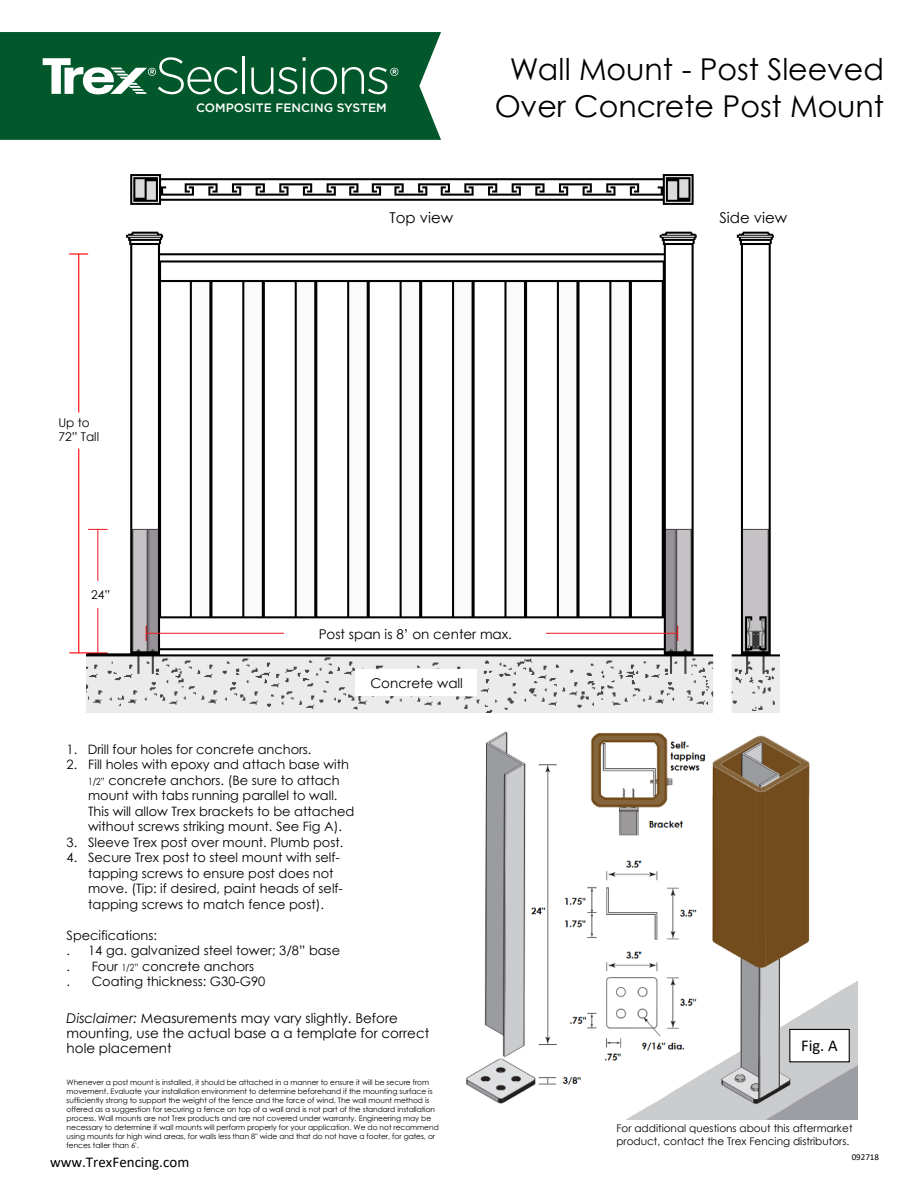
<style>
.page{position:relative;width:918px;height:1188px;background:#fff}
.page>*{position:absolute;margin:0;border:0;box-sizing:border-box;transform-origin:0 0}
.t1{font:30px "Century Gothic";color:#000}
.t2{font:16.5px "Calibri";color:#000}
.t3{font:15px "Calibri";color:#000}
.t4{font:15px "Century Gothic";color:#000}
.t5{font:13.5px/15px "Century Gothic";color:#000}
.t6{font:12.9px/15.5px "Century Gothic";color:#000}
.t7{font:500 12.15px "Gotham";color:#fff}
.t8{font:12px/14.4px "Century Gothic";color:#000}
.t9{font:10.5px/12.6px "Century Gothic";color:#000}
.t10{font:9px "Calibri";color:#000}
.t11{font:7.5px/9px "Century Gothic";letter-spacing:-.005em;color:#000}
.s1{font-size:9.9px}
.s2{font-style:italic}
</style>
<div class="page">
<img style="left:86px;top:174px;width:693px;height:539px">
<div style="left:706px;top:203px;width:95px;height:28px;background:#fff"></div>
<div style="left:78px;top:581px;width:45px;height:27px;background:#fff"></div>
<div style="left:356px;top:669px;width:121px;height:27px;background:#fff"></div>
<div style="left:285px;top:620px;width:261px;height:27px;background:#fff"></div>
<div style="left:0;top:32px;width:441px;height:108px;background:#02582b"></div>
<svg style="left:43px;top:57px;width:195px;height:37px"></svg>
<hr style="left:242px;top:56px;width:3px;height:38px;background:#fff">
<svg style="left:251px;top:67px;width:46px;height:27px"></svg>
<hr style="left:303px;top:68px;width:2px;height:26px;background:#fff">
<svg style="left:303px;top:57px;width:3px;height:4px"></svg>
<svg style="left:311px;top:67px;width:87px;height:27px;background:#3b7e5b"></svg>
<img style="left:466px;top:731px;width:392px;height:388px">
<div style="left:789px;top:1029px;width:61px;height:33px;background:#fff;border:1px solid #000"></div>
<svg style="left:69px;top:253px;width:19px;height:2px"></svg>
<hr style="left:78px;top:254px;width:1px;height:158px;background:#f00">
<hr style="left:78px;top:448px;width:1px;height:205px;background:#f00">
<svg style="left:69px;top:652px;width:19px;height:1px"></svg>
<h1 class="t1" style="left:510px;top:57px;width:376px">Wall Mount - Post Sleeved</h1>
<h3 class="t7" style="left:196px;top:103px;width:192px">COMPOSITE FENCING SYSTEM</h3>
<h1 class="t1" style="left:495px;top:95px;width:391px">Over Concrete Post Mount</h1>
<h3 class="t8" style="left:58px;top:417px;width:42px">Up to<br>72” Tall</h3>
<h3 class="t8" style="left:91px;top:588px;width:21px">24”</h3>
<h3 class="t4" style="left:389px;top:212px;width:65px">Top view</h3>
<h3 class="t4" style="left:719px;top:212px;width:69px">Side view</h3>
<h3 class="t5" style="left:319px;top:628px;width:195px">Post span is 8’ on center max.</h3>
<h3 class="t5" style="left:370px;top:677px;width:94px">Concrete wall</h3>
<h3 class="t6" style="left:67px;top:742px;width:246px">1. Drill four holes for concrete anchors.</h3>
<h3 class="t6" style="left:88px;top:758px;width:268px;text-indent:-21px">2. Fill holes with epoxy and attach base with <span class="s1">1/2”</span> concrete anchors. (Be sure to attach mount with tabs running parallel to wall.<br>This will allow Trex brackets to be attached without screws striking mount. See Fig A).</h3>
<h3 class="t6" style="left:67px;top:835px;width:278px">3. Sleeve Trex post over mount. Plumb post.</h3>
<h3 class="t6" style="left:88px;top:851px;width:253px;text-indent:-21px">4. Secure Trex post to steel mount with self&shy;tapping screws to ensure post does not</h3>
<h3 class="t6" style="left:88px;top:882px;width:256px">move. (Tip: if desired, paint heads of self&shy;tapping screws to match fence post).</h3>
<h3 class="t6" style="left:67px;top:929px;width:92px">Specifications: .</h3>
<h3 class="t6" style="left:88px;top:944px;width:253px">14 ga. galvanized steel tower; 3/8” base</h3>
<h3 class="t6" style="left:67px;top:960px;width:5px">.</h3>
<h3 class="t6" style="left:92px;top:960px;width:164px">Four <span class="s1">1/2”</span> concrete anchors</h3>
<h3 class="t6" style="left:67px;top:975px;width:5px">.</h3>
<h3 class="t6" style="left:92px;top:975px;width:175px">Coating thickness: G30-G90</h3>
<h3 class="t5" style="left:67px;top:1012px;width:364px"><span class="s2">Disclaimer:</span> Measurements may vary slightly. Before mounting, use the actual base a a template for correct hole placement</h3>
<p class="t11" style="left:67px;top:1078px;width:374px">Whenever a post mount is installed, it should be attached in a manner to ensure it will be secure from movement. Evaluate your installation environment to determine beforehand if the mounting surface is sufficiently strong to support the weight of the fence and the force of wind. The wall mount method is offered as a suggestion for securing a fence on top of a wall and is not part of the standard installation process. Wall mounts are not Trex products and are not covered under warranty. Engineering may be necessary to determine if wall mounts will perform properly for your application. We do not recommend using mounts for high wind areas, for walls less than 8" wide and that do not have a footer, for gates, or fences taller than 6'.</p>
<h3 class="t3" style="left:50px;top:1157px;width:141px">www.TrexFencing.com</h3>
<h2 class="t2" style="left:801px;top:1040px;width:38px">Fig. A</h2>
<h3 class="t9" style="left:616px;top:1122px;width:238px">For additional questions about this aftermarket product, contact the Trex Fencing distributors.</h3>
<p class="t10" style="left:852px;top:1151px;width:29px">092718</p>
</div>
